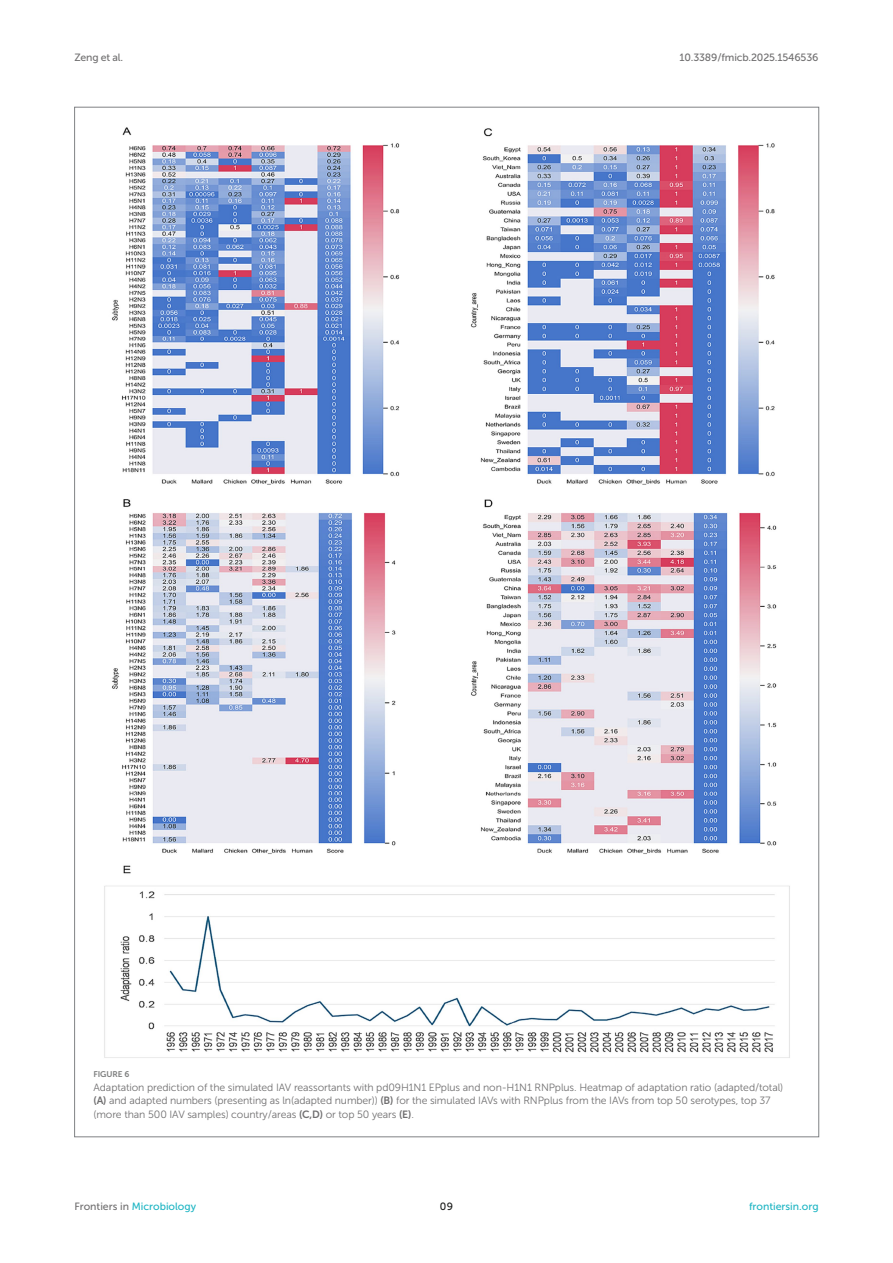
<style>
.page{position:relative;width:893px;height:1263px;background:#fff}
.page>*{position:absolute;margin:0;border:0;box-sizing:border-box;transform-origin:0 0}
.FIG_LEG{font:10.5px/13.5px "Museo Sans 300";letter-spacing:-.01em;color:#706f70}
.t1{font:10.5px "Museo Sans 500";color:#1db5c3}
.t2{font:10.5px "Museo Sans 500";letter-spacing:-.015em;color:#706f70}
.t3{font:10.5px "Museo Sans 500";color:#1b1c1b}
.FIG_HD{font:8.25px "Museo Sans 700";letter-spacing:-.01em;color:#7e7f7f}
.s1{font-family:"Museo Sans 700"}
.s2{color:#706f70}
</style>
<div class="page">
<img style="left:104px;top:127px;width:686px;height:931px">
<p class="t2" style="left:74px;top:52px;width:50px">Zeng et al.</p>
<p class="t2" style="left:680px;top:52px;width:140px">10.3389/fmicb.2025.1546536</p>
<p class="FIG_HD" style="left:94px;top:1070px;width:37px">FIGURE 6</p>
<p class="FIG_LEG" style="left:94px;top:1080px;width:691px">Adaptation prediction of the simulated IAV reassortants with pd09H1N1 EPplus and non-H1N1 RNPplus. Heatmap of adaptation ratio (adapted/total) <span class="s1">(A)</span> and adapted numbers (presenting as ln(adapted number)) <span class="s1">(B)</span> for the simulated IAVs with RNPplus from the IAVs from top 50 serotypes, top 37 (more than 500 IAV samples) country/areas <span class="s1">(C,D)</span> or top 50 years <span class="s1">(E)</span>.</p>
<p class="t1" style="left:74px;top:1200px;width:123px"><span class="s2">Frontiers in</span> Microbiology</p>
<p class="t3" style="left:440px;top:1200px;width:15px">09</p>
<p class="t1" style="left:749px;top:1200px;width:71px">frontiersin.org</p>
</div>
